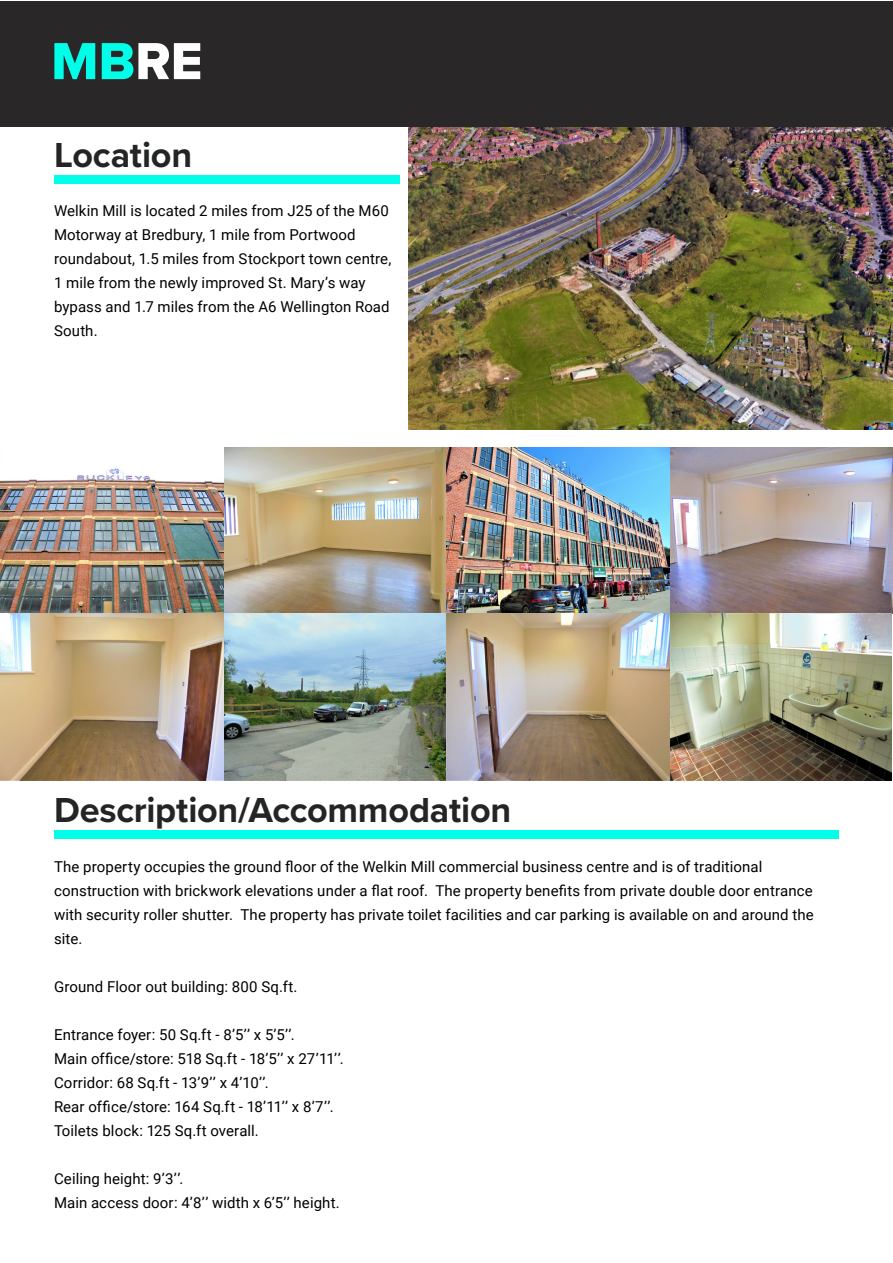
<style>
.page{position:relative;width:893px;height:1263px;background:#fff}
.page>*{position:absolute;margin:0;border:0;box-sizing:border-box;transform-origin:0 0}
.t1{font:54px "Proxima Nova Extrabld";color:#00ffe9}
.Header_2{font:700 36px "Proxima Nova";letter-spacing:-.005em;color:#232424}
.Body_Copy{font:15px/24px "Roboto";letter-spacing:.005em;color:#000;text-align:justify}
.s1{color:#fff}
</style>
<div class="page">
<img style="left:409px;top:126px;width:484px;height:304px">
<div style="left:0;top:1px;width:893px;height:125px;background:#292727"></div>
<div style="left:54px;top:831px;width:785px;height:8px;background:#00ffe9"></div>
<div style="left:54px;top:176px;width:346px;height:8px;background:#00ffe9"></div>
<img style="left:0;top:447px;width:893px;height:333px">
<p class="t1" style="left:51px;top:21px;width:153px">MB<span class="s1">RE</span></p>
<p class="Header_2" style="left:54px;top:128px;width:140px">Location</p>
<p class="Body_Copy" style="left:54px;top:198px;width:336px">Welkin Mill is located 2 miles from J25 of the M60</p>
<p class="Body_Copy" style="left:54px;top:222px;width:303px">Motorway at Bredbury, 1 mile from Portwood</p>
<p class="Body_Copy" style="left:54px;top:246px;width:339px">roundabout, 1.5 miles from Stockport town centre,</p>
<p class="Body_Copy" style="left:54px;top:270px;width:337px;text-align:left">1 mile from the newly improved St. Mary’s way bypass and 1.7 miles from the A6 Wellington Road<br>South.</p>
<p class="Header_2" style="left:54px;top:783px;width:459px">Description/Accommodation</p>
<p class="Body_Copy" style="left:54px;top:854px;width:710px">The property occupies the ground floor of the Welkin Mill commercial business centre and is of traditional</p>
<p class="Body_Copy" style="left:54px;top:878px;width:761px">construction with brickwork elevations under a flat roof. The property benefits from private double door entrance with security roller shutter. The property has private toilet facilities and car parking is available on and around the site.</p>
<p class="Body_Copy" style="left:54px;top:974px;width:245px">Ground Floor out building: 800 Sq.ft.</p>
<p class="Body_Copy" style="left:54px;top:1022px;width:242px">Entrance foyer: 50 Sq.ft - 8’5’’ x 5’5’’.</p>
<p class="Body_Copy" style="left:54px;top:1046px;width:291px">Main office/store: 518 Sq.ft - 18’5’’ x 27’11’’.</p>
<p class="Body_Copy" style="left:54px;top:1070px;width:216px">Corridor: 68 Sq.ft - 13’9’’ x 4’10’’.</p>
<p class="Body_Copy" style="left:54px;top:1094px;width:281px">Rear office/store: 164 Sq.ft - 18’11’’ x 8’7’’.</p>
<p class="Body_Copy" style="left:54px;top:1118px;width:206px">Toilets block: 125 Sq.ft overall.</p>
<p class="Body_Copy" style="left:54px;top:1166px;width:131px">Ceiling height: 9’3’’.</p>
<p class="Body_Copy" style="left:54px;top:1190px;width:287px">Main access door: 4’8’’ width x 6’5’’ height.</p>
</div>
